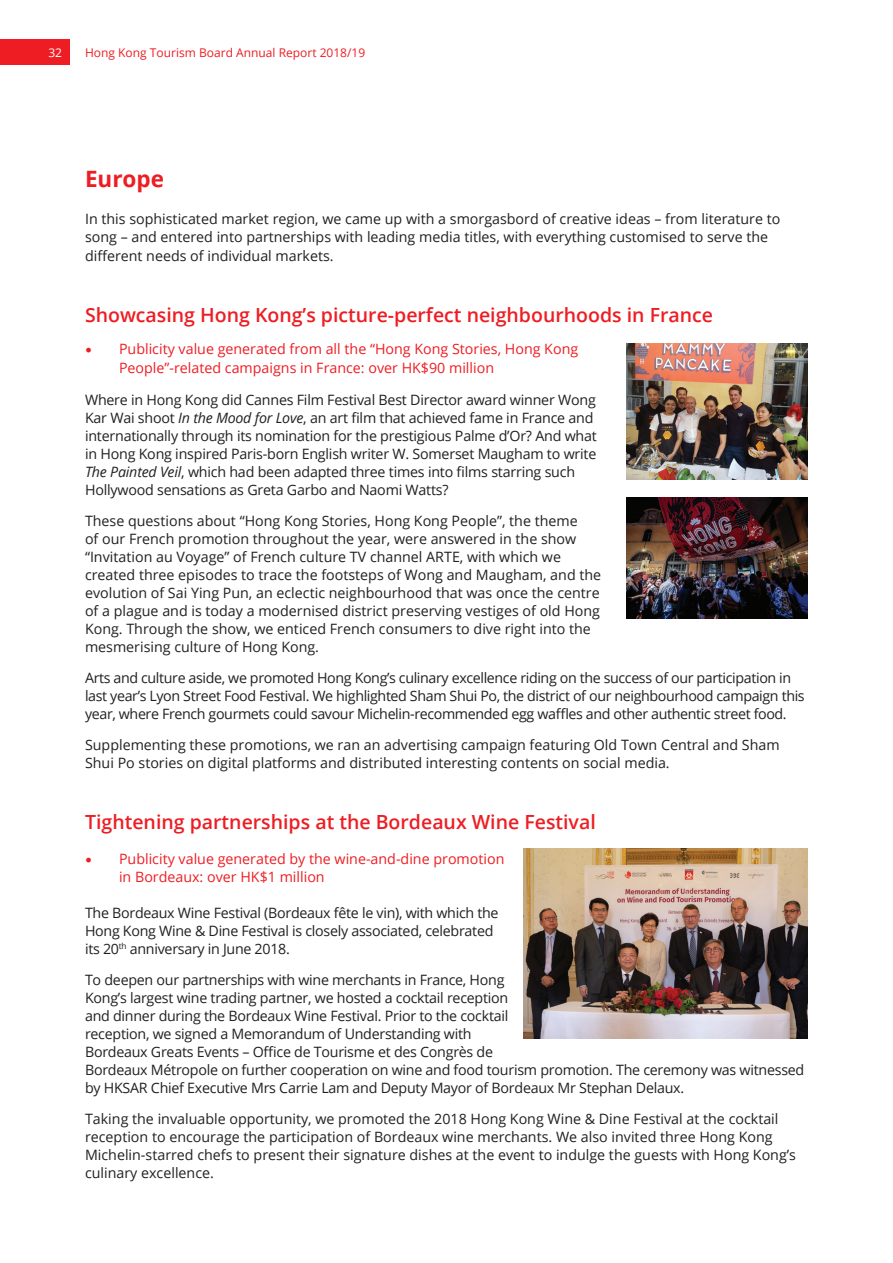
<style>
.page{position:relative;width:893px;height:1263px;background:#fff}
.page>*{position:absolute;margin:0;border:0;box-sizing:border-box;transform-origin:0 0}
.t1{font:700 22.5px "Open Sans";color:#ee1d23}
.t2{font:600 19.5px "Open Sans";color:#ee1d23}
.t3{font:14.25px/18px "Open Sans";letter-spacing:-.015em;color:#231f20}
.t4{font:14.25px/18.8px "Open Sans";color:#ee1d23}
.t5{font:12px "Open Sans";color:#ee1d23}
.t6{font:12px "Open Sans";color:#fff}
.s1{font-family:"Minion Pro";font-size:18px}
.s2{font-style:italic}
</style>
<div class="page">
<div style="left:0;top:39px;width:70px;height:26px;background:#ee1d23"></div>
<img style="left:523px;top:848px;width:285px;height:190px">
<img style="left:626px;top:344px;width:182px;height:136px">
<img style="left:626px;top:497px;width:182px;height:121px">
<p class="t6" style="left:48px;top:44px;width:15px">32</p>
<p class="t5" style="left:85px;top:44px;width:282px">Hong Kong Tourism Board Annual Report 2018/19</p>
<h1 class="t1" style="left:85px;top:163px;width:81px">Europe</h1>
<p class="t3" style="left:85px;top:209px;width:697px;line-height:18.8px">In this sophisticated market region, we came up with a smorgasbord of creative ideas – from literature to song – and entered into partnerships with leading media titles, with everything customised to serve the different needs of individual markets.</p>
<h2 class="t2" style="left:85px;top:302px;width:629px">Showcasing Hong Kong’s picture-perfect neighbourhoods in France</h2>
<p class="t4" style="left:119px;top:339px;width:461px;text-indent:-34px"><span class="s1">•</span> Publicity value generated from all the “Hong Kong Stories, Hong Kong<br>People”-related campaigns in France: over HK$90 million</p>
<p class="t3" style="left:85px;top:391px;width:513px">Where in Hong Kong did Cannes Film Festival Best Director award winner Wong Kar Wai shoot <span class="s2">In the Mood for Love</span>, an art film that achieved fame in France and internationally through its nomination for the prestigious Palme d’Or? And what in Hong Kong inspired Paris-born English writer W. Somerset Maugham to write <span class="s2">The Painted Veil</span>, which had been adapted three times into films starring such Hollywood sensations as Greta Garbo and Naomi Watts?</p>
<p class="t3" style="left:85px;top:512px;width:518px">These questions about “Hong Kong Stories, Hong Kong People”, the theme<br>of our French promotion throughout the year, were answered in the show “Invitation au Voyage” of French culture TV channel ARTE, with which we created three episodes to trace the footsteps of Wong and Maugham, and the evolution of Sai Ying Pun, an eclectic neighbourhood that was once the centre of a plague and is today a modernised district preserving vestiges of old Hong Kong. Through the show, we enticed French consumers to dive right into the mesmerising culture of Hong Kong.</p>
<p class="t3" style="left:85px;top:668px;width:721px">Arts and culture aside, we promoted Hong Kong’s culinary excellence riding on the success of our participation in last year’s Lyon Street Food Festival. We highlighted Sham Shui Po, the district of our neighbourhood campaign this year, where French gourmets could savour Michelin-recommended egg waffles and other authentic street food.</p>
<p class="t3" style="left:85px;top:735px;width:696px">Supplementing these promotions, we ran an advertising campaign featuring Old Town Central and Sham<br>Shui Po stories on digital platforms and distributed interesting contents on social media.</p>
<h2 class="t2" style="left:85px;top:808px;width:512px">Tightening partnerships at the Bordeaux Wine Festival</h2>
<p class="t4" style="left:119px;top:849px;width:387px;text-indent:-34px"><span class="s1">•</span> Publicity value generated by the wine-and-dine promotion in Bordeaux: over HK$1 million</p>
<p class="t3" style="left:85px;top:903px;width:415px">The Bordeaux Wine Festival (Bordeaux fête le vin), with which the<br>Hong Kong Wine &amp; Dine Festival is closely associated, celebrated its 20<sup>th</sup> anniversary in June 2018.</p>
<p class="t3" style="left:85px;top:970px;width:721px">To deepen our partnerships with wine merchants in France, Hong<br>Kong’s largest wine trading partner, we hosted a cocktail reception<br>and dinner during the Bordeaux Wine Festival. Prior to the cocktail<br>reception, we signed a Memorandum of Understanding with<br>Bordeaux Greats Events – Office de Tourisme et des Congrès de<br>Bordeaux Métropole on further cooperation on wine and food tourism promotion. The ceremony was witnessed by HKSAR Chief Executive Mrs Carrie Lam and Deputy Mayor of Bordeaux Mr Stephan Delaux.</p>
<p class="t3" style="left:85px;top:1109px;width:712px">Taking the invaluable opportunity, we promoted the 2018 Hong Kong Wine &amp; Dine Festival at the cocktail reception to encourage the participation of Bordeaux wine merchants. We also invited three Hong Kong Michelin-starred chefs to present their signature dishes at the event to indulge the guests with Hong Kong’s culinary excellence.</p>
</div>
